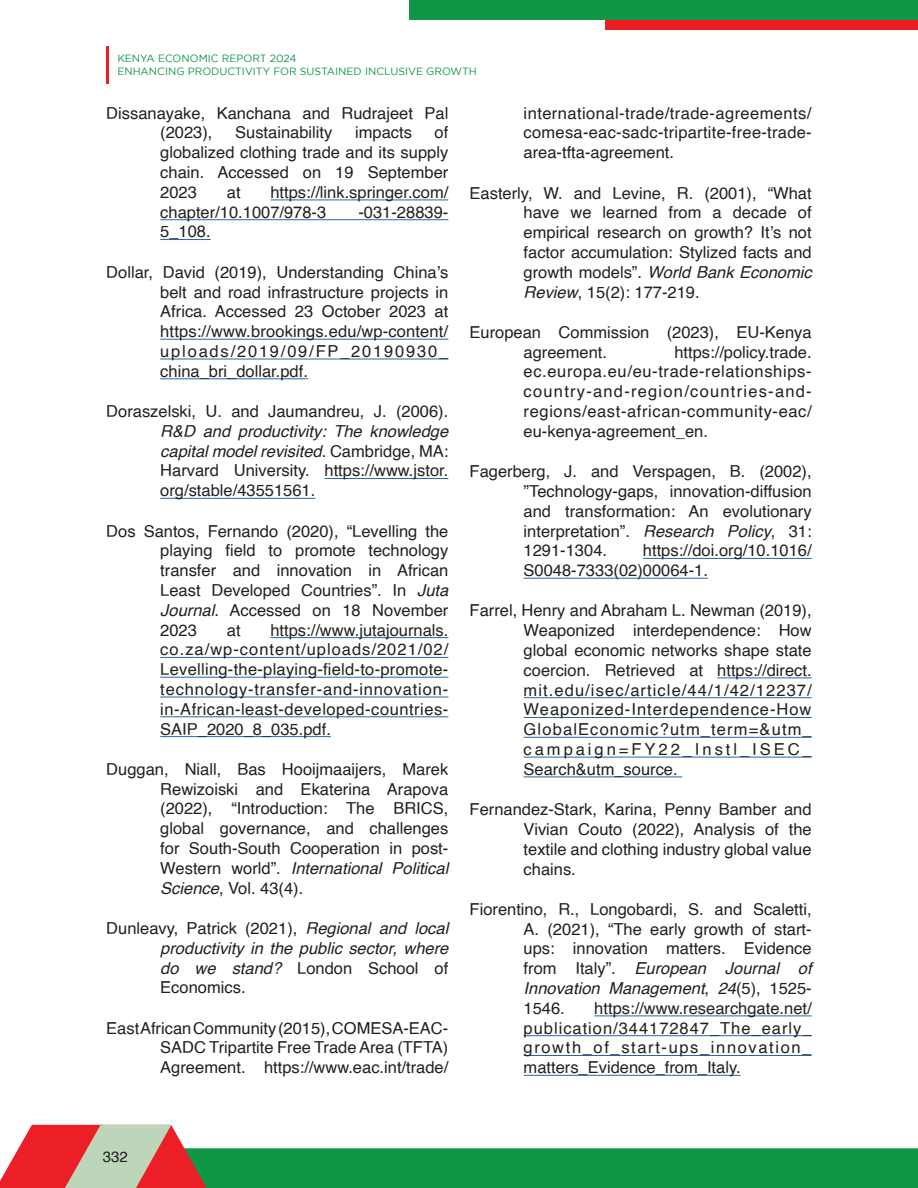
<style>
.page{position:relative;width:918px;height:1188px;background:#fff}
.page>*{position:absolute;margin:0;border:0;box-sizing:border-box;transform-origin:0 0}
.t1{font:16.5px/19.8px "Helvetica";color:#231f20;text-align:justify}
.t2{font:italic 16.5px/19.8px "Helvetica";color:#231f20;text-align:justify}
.t3{font:15px "Helvetica";color:#231f20}
.t4{font:10.5px/12.6px "Gotham";color:#109647}
.s1{font-style:italic}
.s2{font-style:normal}
</style>
<div class="page">
<div style="left:605px;top:11px;width:313px;height:19px;background:#ee1d23"></div>
<svg style="left:0;top:1125px;width:918px;height:63px"></svg>
<hr style="left:106px;top:46px;width:3px;height:38px;background:#ee1d23">
<div style="left:410px;top:0;width:508px;height:19px;background:#109647"></div>
<hr style="left:270px;top:200px;width:178px;height:1px;background:#2865b1">
<hr style="left:160px;top:219px;width:288px;height:1px;background:#2865b1">
<hr style="left:160px;top:239px;width:51px;height:1px;background:#2865b1">
<hr style="left:160px;top:339px;width:288px;height:1px;background:#2865b1">
<hr style="left:160px;top:359px;width:288px;height:1px;background:#2865b1">
<hr style="left:160px;top:378px;width:148px;height:1px;background:#2865b1">
<hr style="left:325px;top:478px;width:123px;height:1px;background:#2865b1">
<hr style="left:160px;top:498px;width:155px;height:1px;background:#2865b1">
<hr style="left:270px;top:637px;width:178px;height:1px;background:#2865b1">
<hr style="left:160px;top:657px;width:288px;height:1px;background:#2865b1">
<hr style="left:160px;top:677px;width:288px;height:1px;background:#2865b1">
<hr style="left:160px;top:697px;width:288px;height:1px;background:#2865b1">
<hr style="left:160px;top:716px;width:288px;height:1px;background:#2865b1">
<hr style="left:160px;top:736px;width:171px;height:1px;background:#2865b1">
<hr style="left:643px;top:558px;width:169px;height:1px;background:#2865b1">
<hr style="left:524px;top:578px;width:184px;height:1px;background:#2865b1">
<hr style="left:717px;top:678px;width:95px;height:1px;background:#2865b1">
<hr style="left:524px;top:697px;width:288px;height:1px;background:#2865b1">
<hr style="left:524px;top:717px;width:288px;height:1px;background:#2865b1">
<hr style="left:524px;top:737px;width:288px;height:1px;background:#2865b1">
<hr style="left:524px;top:757px;width:288px;height:1px;background:#2865b1">
<hr style="left:524px;top:777px;width:158px;height:1px;background:#2865b1">
<hr style="left:594px;top:1015px;width:218px;height:1px;background:#2865b1">
<hr style="left:524px;top:1035px;width:288px;height:1px;background:#2865b1">
<hr style="left:524px;top:1055px;width:288px;height:1px;background:#2865b1">
<hr style="left:524px;top:1075px;width:217px;height:1px;background:#2865b1">
<p class="t4" style="left:117px;top:52px;width:361px">KENYA ECONOMIC REPORT 2024<br>ENHANCING PRODUCTIVITY FOR SUSTAINED INCLUSIVE GROWTH</p>
<p class="t1" style="left:160px;top:103px;width:290px;text-indent:-54px">Dissanayake, Kanchana and Rudrajeet Pal (2023),</p>
<p class="t1" style="left:235px;top:123px;width:99px">Sustainability</p>
<p class="t1" style="left:355px;top:123px;width:58px">impacts</p>
<p class="t1" style="left:160px;top:123px;width:290px;text-indent:274px">of globalized clothing trade and its supply chain. Accessed on 19 September 2023</p>
<p class="t1" style="left:160px;top:183px;width:290px;text-indent:110px">https://link.springer.com/ chapter/10.1007/978-3</p>
<p class="t1" style="left:227px;top:183px;width:15px">at</p>
<p class="t1" style="left:358px;top:202px;width:91px">-031-28839-</p>
<p class="t1" style="left:160px;top:222px;width:52px">5_108.</p>
<p class="t1" style="left:160px;top:263px;width:290px;text-indent:-54px">Dollar, David (2019), Understanding China’s belt and road infrastructure projects in Africa. Accessed 23 October 2023 at https://www.brookings.edu/wp-content/ uploads/2019/09/FP_20190930_ china_bri_dollar.pdf.</p>
<p class="t1" style="left:106px;top:402px;width:344px">Doraszelski, U. and Jaumandreu, J. (2006).</p>
<p class="t1" style="left:160px;top:422px;width:290px"><span class="s1">R&amp;D and productivity: The knowledge capital model revisited</span>. Cambridge, MA:<br>Harvard University. https://www.jstor. org/stable/43551561.</p>
<p class="t1" style="left:160px;top:521px;width:290px;text-indent:-54px">Dos Santos, Fernando (2020), “Levelling the playing field to promote technology transfer and innovation in African Least Developed Countries”. In <span class="s1">Juta Journal</span>. Accessed on 18 November 2023</p>
<p class="t1" style="left:160px;top:620px;width:290px;text-indent:110px">https://www.jutajournals. co.za/wp-content/uploads/2021/02/ Levelling-the-playing-field-to-promote&shy;technology-transfer-and-innovation&shy;in-African-least-developed-countries-SAIP_2020_8_035.pdf.</p>
<p class="t1" style="left:160px;top:760px;width:290px;text-indent:-54px">Duggan, Niall, Bas Hooijmaaijers, Marek Rewizoiski and Ekaterina Arapova (2022), “Introduction: The BRICS, global governance, and challenges for South-South Cooperation in post-Western world”. <span class="s1">International Political Science</span>, Vol. 43(4).</p>
<p class="t2" style="left:160px;top:919px;width:290px;text-indent:-54px"><span class="s2">Dunleavy, Patrick (2021),</span> Regional and local productivity in the public sector, where do we stand? <span class="s2">London School of Economics.</span></p>
<p class="t1" style="left:160px;top:1018px;width:290px;text-indent:-54px">East African Community (2015), COMESA-EAC-SADC Tripartite Free Trade Area (TFTA)<br>Agreement. https://www.eac.int/trade/</p>
<p class="t1" style="left:227px;top:620px;width:15px">at</p>
<p class="t1" style="left:524px;top:103px;width:290px">international-trade/trade-agreements/ comesa-eac-sadc-tripartite-free-trade&shy;area-tfta-agreement.</p>
<p class="t1" style="left:524px;top:183px;width:290px;text-indent:-54px">Easterly, W. and Levine, R. (2001), “What have we learned from a decade of empirical research on growth? It’s not factor accumulation: Stylized facts and growth models”. <span class="s1">World Bank Economic Review</span>, 15(2): 177-219.</p>
<p class="t1" style="left:524px;top:323px;width:290px;text-indent:-54px">European Commission (2023), EU-Kenya agreement.</p>
<p class="t1" style="left:524px;top:342px;width:290px;text-indent:151px">https://policy.trade. ec.europa.eu/eu-trade-relationships&shy;country-and-region/countries-and&shy;regions/east-african-community-eac/ eu-kenya-agreement_en.</p>
<p class="t1" style="left:524px;top:462px;width:290px;text-indent:-54px">Fagerberg, J. and Verspagen, B. (2002), ”Technology-gaps, innovation-diffusion and transformation: An evolutionary interpretation”. <span class="s1">Research Policy</span>, 31:<br>1291-1304.</p>
<p class="t1" style="left:524px;top:541px;width:290px;text-indent:119px">https://doi.org/10.1016/<br>S0048-7333(02)00064-1.</p>
<p class="t1" style="left:524px;top:601px;width:290px;text-indent:-54px">Farrel, Henry and Abraham L. Newman (2019), Weaponized interdependence: How global economic networks shape state coercion. Retrieved at https://direct. mit.edu/isec/article/44/1/42/12237/ Weaponized-Interdependence-How GlobalEconomic?utm_term=&amp;utm_ campaign=FY22_Instl_ISEC_ Search&amp;utm_source.</p>
<p class="t1" style="left:524px;top:800px;width:290px;text-indent:-54px">Fernandez-Stark, Karina, Penny Bamber and Vivian Couto (2022), Analysis of the textile and clothing industry global value chains.</p>
<p class="t1" style="left:524px;top:900px;width:290px;text-indent:-54px">Fiorentino, R., Longobardi, S. and Scaletti, A. (2021), “The early growth of start&shy;ups: innovation matters. Evidence from Italy”. <span class="s1">European Journal of Innovation Management</span>, <span class="s1">24</span>(5), 1525- 1546.</p>
<p class="t1" style="left:524px;top:999px;width:290px;text-indent:71px">https://www.researchgate.net/ publication/344172847_The_early_ growth_of_start-ups_innovation_ matters_Evidence_from_Italy.</p>
<p class="t3" style="left:103px;top:1145px;width:27px">332</p>
</div>
